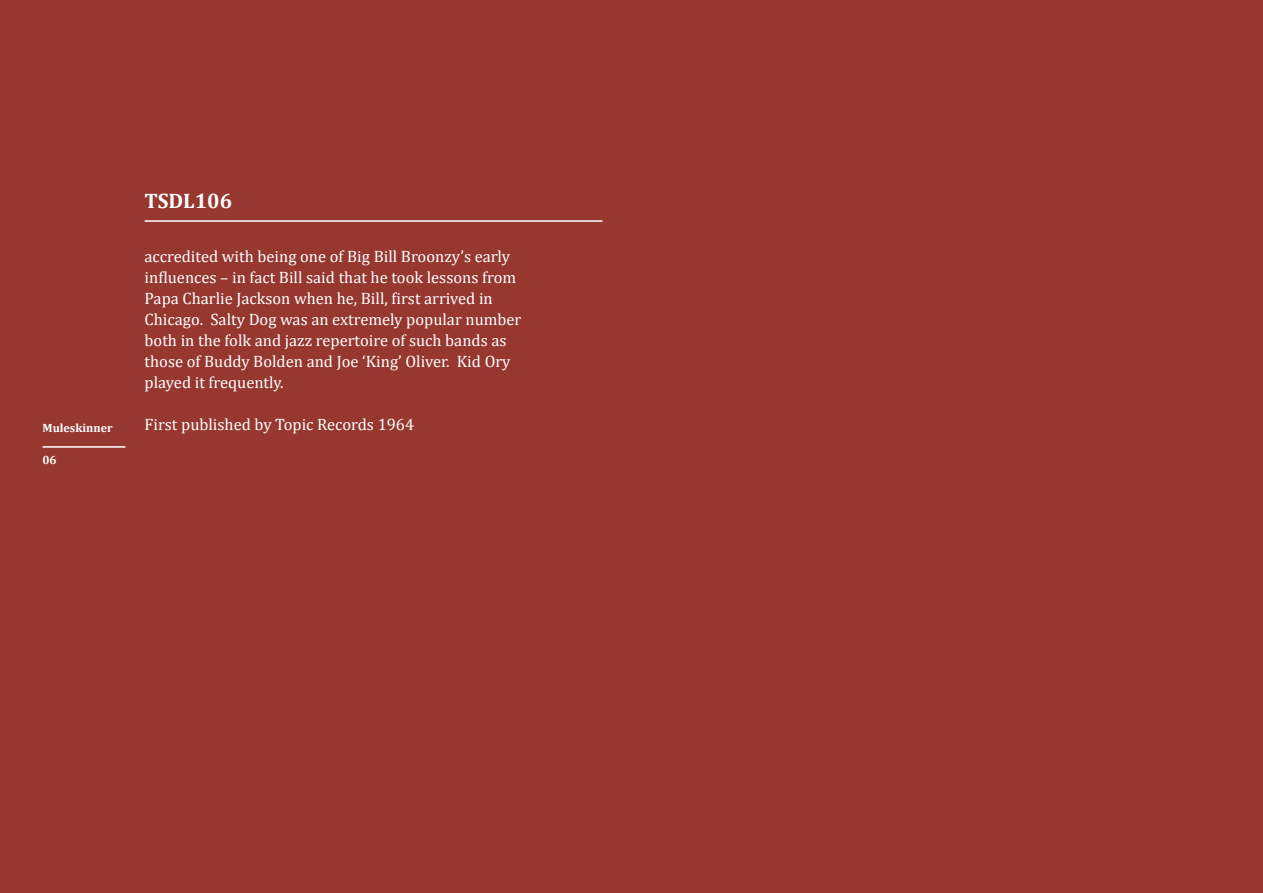
<style>
.page{position:relative;width:1263px;height:893px;background:#963830}
.page>*{position:absolute;margin:0;border:0;box-sizing:border-box;transform-origin:0 0}
.t1{font:700 21px "Cambria";color:#fff}
.t2{font:16.5px/21px "Cambria";color:#fff}
.t3{font:700 12px "Cambria";color:#fff}
</style>
<div class="page">
<hr style="left:145px;top:220px;width:457px;height:2px;background:#fff">
<hr style="left:43px;top:446px;width:82px;height:2px;background:#fff">
<p class="t3" style="left:43px;top:420px;width:72px">Muleskinner</p>
<p class="t3" style="left:43px;top:453px;width:16px">06</p>
<p class="t1" style="left:145px;top:188px;width:89px">TSDL106</p>
<p class="t2" style="left:145px;top:246px;width:378px">accredited with being one of Big Bill Broonzy’s early influences – in fact Bill said that he took lessons from Papa Charlie Jackson when he, Bill, first arrived in Chicago. Salty Dog was an extremely popular number both in the folk and jazz repertoire of such bands as those of Buddy Bolden and Joe ‘King’ Oliver. Kid Ory played it frequently.</p>
<p class="t2" style="left:145px;top:414px;width:271px">First published by Topic Records 1964</p>
</div>
